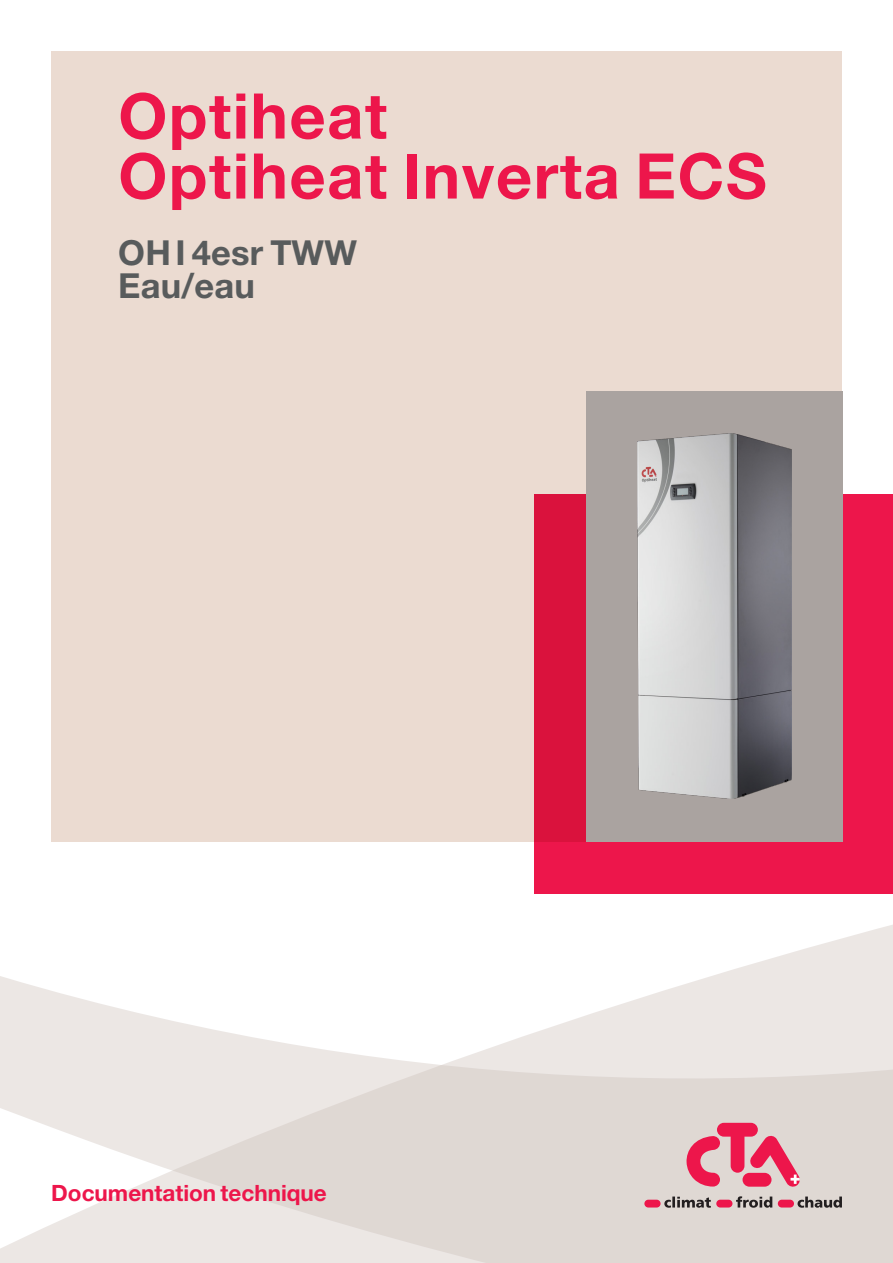
<style>
.page{position:relative;width:893px;height:1263px;background:#fff}
.page>*{position:absolute;margin:0;border:0;box-sizing:border-box;transform-origin:0 0}
._03_-_DIsplay_2{font:700 63px "Helvetica Neue LT Std";letter-spacing:.025em;color:#ed164b}
._05_-_Headline{font:700 34.5px "Helvetica Neue LT Std";letter-spacing:.005em;color:#585b5c}
._06_-_Titel{font:700 22.5px "Helvetica Neue LT Std";color:#ed164b}
</style>
<div class="page">
<svg style="left:0;top:732px;width:893px;height:531px"></svg>
<svg style="left:664px;top:1196px;width:47px;height:12px"></svg>
<svg style="left:797px;top:1196px;width:45px;height:12px"></svg>
<svg style="left:736px;top:1196px;width:36px;height:12px"></svg>
<div style="left:644px;top:1200px;width:17px;height:7px;background:#ed164b;border-radius:4px"></div>
<div style="left:716px;top:1200px;width:16px;height:7px;background:#ed164b;border-radius:4px"></div>
<div style="left:778px;top:1200px;width:16px;height:7px;background:#ed164b;border-radius:4px"></div>
<svg style="left:686px;top:1123px;width:115px;height:65px;background:#e58296"></svg>
<div style="left:52px;top:51px;width:790px;height:791px;background:#ebdbd1"></div>
<div style="left:534px;top:494px;width:359px;height:399px;background:linear-gradient(to right,#e51344,#f0194f)"></div>
<div style="left:586px;top:392px;width:256px;height:450px;background:#aaa3a0"></div>
<img style="left:637px;top:434px;width:155px;height:364px">
<p class="_03_-_DIsplay_2" style="left:118px;top:77px;width:270px">Optiheat</p>
<p class="_03_-_DIsplay_2" style="left:118px;top:137px;width:650px">Optiheat Inverta ECS</p>
<p class="_05_-_Headline" style="left:118px;top:231px;width:240px">OHI 4esr TWW</p>
<p class="_05_-_Headline" style="left:118px;top:264px;width:138px">Eau/eau</p>
<p class="_06_-_Titel" style="left:51px;top:1178px;width:277px">Documentation technique</p>
</div>
